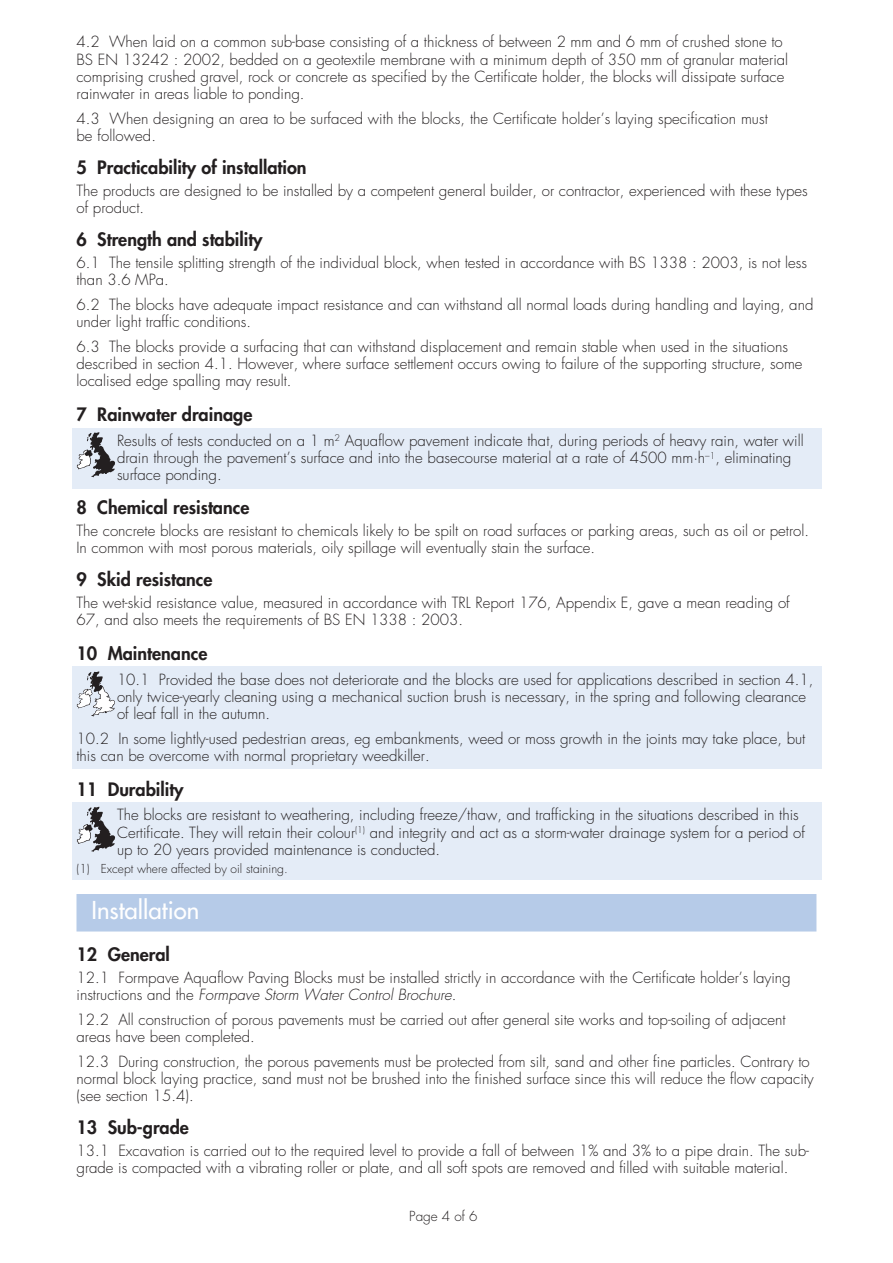
<style>
.page{position:relative;width:893px;height:1263px;background:#fff}
.page>*{position:absolute;margin:0;border:0;box-sizing:border-box;transform-origin:0 0}
.t1{font:24px "Futura";color:#fff}
.t2{font:800 18px "Futura";color:#231f20}
.t3{font:300 15px/17.2px "Futura";color:#231f20}
.t4{font:300 13.5px "Futura";color:#231f20}
.t5{font:300 12px "Futura";color:#231f20}
.s1{font-style:italic}
</style>
<div class="page">
<div style="left:72px;top:428px;width:749px;height:61px;background:#e4ecf7"></div>
<div style="left:72px;top:666px;width:749px;height:102px;background:#e4ecf7"></div>
<div style="left:72px;top:803px;width:749px;height:77px;background:#e4ecf7"></div>
<div style="left:76px;top:894px;width:740px;height:37px;background:#b6cbe8"></div>
<svg style="left:77px;top:432px;width:38px;height:45px"></svg>
<svg style="left:77px;top:671px;width:38px;height:45px"></svg>
<svg style="left:77px;top:807px;width:38px;height:45px"></svg>
<p class="t3" style="left:76px;top:34px;width:713px">4.2 When laid on a common sub-base consisting of a thickness of between 2 mm and 6 mm of crushed stone to BS EN 13242 : 2002, bedded on a geotextile membrane with a minimum depth of 350 mm of granular material comprising crushed gravel, rock or concrete as specified by the Certificate holder, the blocks will dissipate surface rainwater in areas liable to ponding.</p>
<p class="t3" style="left:76px;top:110px;width:693px">4.3 When designing an area to be surfaced with the blocks, the Certificate holder’s laying specification must be followed.</p>
<p class="t2" style="left:76px;top:156px;width:232px">5 Practicability of installation</p>
<p class="t3" style="left:76px;top:182px;width:733px">The products are designed to be installed by a competent general builder, or contractor, experienced with these types of product.</p>
<p class="t2" style="left:76px;top:228px;width:188px">6 Strength and stability</p>
<p class="t3" style="left:76px;top:254px;width:732px">6.1 The tensile splitting strength of the individual block, when tested in accordance with BS 1338 : 2003, is not less than 3.6 MPa.</p>
<p class="t3" style="left:76px;top:296px;width:738px">6.2 The blocks have adequate impact resistance and can withstand all normal loads during handling and laying, and under light traffic conditions.</p>
<p class="t3" style="left:76px;top:338px;width:728px">6.3 The blocks provide a surfacing that can withstand displacement and remain stable when used in the situations described in section 4.1. However, where surface settlement occurs owing to failure of the supporting structure, some localised edge spalling may result.</p>
<p class="t2" style="left:76px;top:403px;width:177px">7 Rainwater drainage</p>
<p class="t3" style="left:117px;top:432px;width:688px">Results of tests conducted on a 1 m<sup>2</sup> Aquaflow pavement indicate that, during periods of heavy rain, water will drain through the pavement’s surface and into the basecourse material at a rate of 4500 mm·h<sup>–1</sup>, eliminating surface ponding.</p>
<p class="t2" style="left:76px;top:496px;width:174px">8 Chemical resistance</p>
<p class="t3" style="left:76px;top:522px;width:734px">The concrete blocks are resistant to chemicals likely to be spilt on road surfaces or parking areas, such as oil or petrol.<br>In common with most porous materials, oily spillage will eventually stain the surface.</p>
<p class="t2" style="left:76px;top:568px;width:138px">9 Skid resistance</p>
<p class="t3" style="left:76px;top:594px;width:715px">The wet-skid resistance value, measured in accordance with TRL Report 176, Appendix E, gave a mean reading of<br>67, and also meets the requirements of BS EN 1338 : 2003.</p>
<p class="t2" style="left:76px;top:642px;width:132px">10 Maintenance</p>
<p class="t3" style="left:117px;top:671px;width:698px">10.1 Provided the base does not deteriorate and the blocks are used for applications described in section 4.1, only twice-yearly cleaning using a mechanical suction brush is necessary, in the spring and following clearance of leaf fall in the autumn.</p>
<p class="t3" style="left:76px;top:730px;width:730px">10.2 In some lightly-used pedestrian areas, eg embankments, weed or moss growth in the joints may take place, but this can be overcome with normal proprietary weedkiller.</p>
<p class="t2" style="left:76px;top:777px;width:109px">11 Durability</p>
<p class="t3" style="left:117px;top:807px;width:689px">The blocks are resistant to weathering, including freeze/thaw, and trafficking in the situations described in this<br>Certificate. They will retain their colour<sup>(1)</sup> and integrity and act as a storm-water drainage system for a period of up to 20 years provided maintenance is conducted.</p>
<p class="t5" style="left:76px;top:861px;width:213px">(1) Except where affected by oil staining.</p>
<h1 class="t1" style="left:91px;top:895px;width:109px">Installation</h1>
<p class="t2" style="left:76px;top:943px;width:95px">12 General</p>
<p class="t3" style="left:76px;top:969px;width:716px">12.1 Formpave Aquaflow Paving Blocks must be installed strictly in accordance with the Certificate holder’s laying instructions and the <span class="s1">Formpave Storm Water Control Brochure</span>.</p>
<p class="t3" style="left:76px;top:1011px;width:711px">12.2 All construction of porous pavements must be carried out after general site works and top-soiling of adjacent areas have been completed.</p>
<p class="t3" style="left:76px;top:1053px;width:739px">12.3 During construction, the porous pavements must be protected from silt, sand and other fine particles. Contrary to normal block laying practice, sand must not be brushed into the finished surface since this will reduce the flow capacity (see section 15.4).</p>
<p class="t2" style="left:76px;top:1116px;width:114px">13 Sub-grade</p>
<p class="t3" style="left:76px;top:1142px;width:734px">13.1 Excavation is carried out to the required level to provide a fall of between 1% and 3% to a pipe drain. The sub&shy;grade is compacted with a vibrating roller or plate, and all soft spots are removed and filled with suitable material.</p>
<p class="t4" style="left:409px;top:1208px;width:70px">Page 4 of 6</p>
</div>
